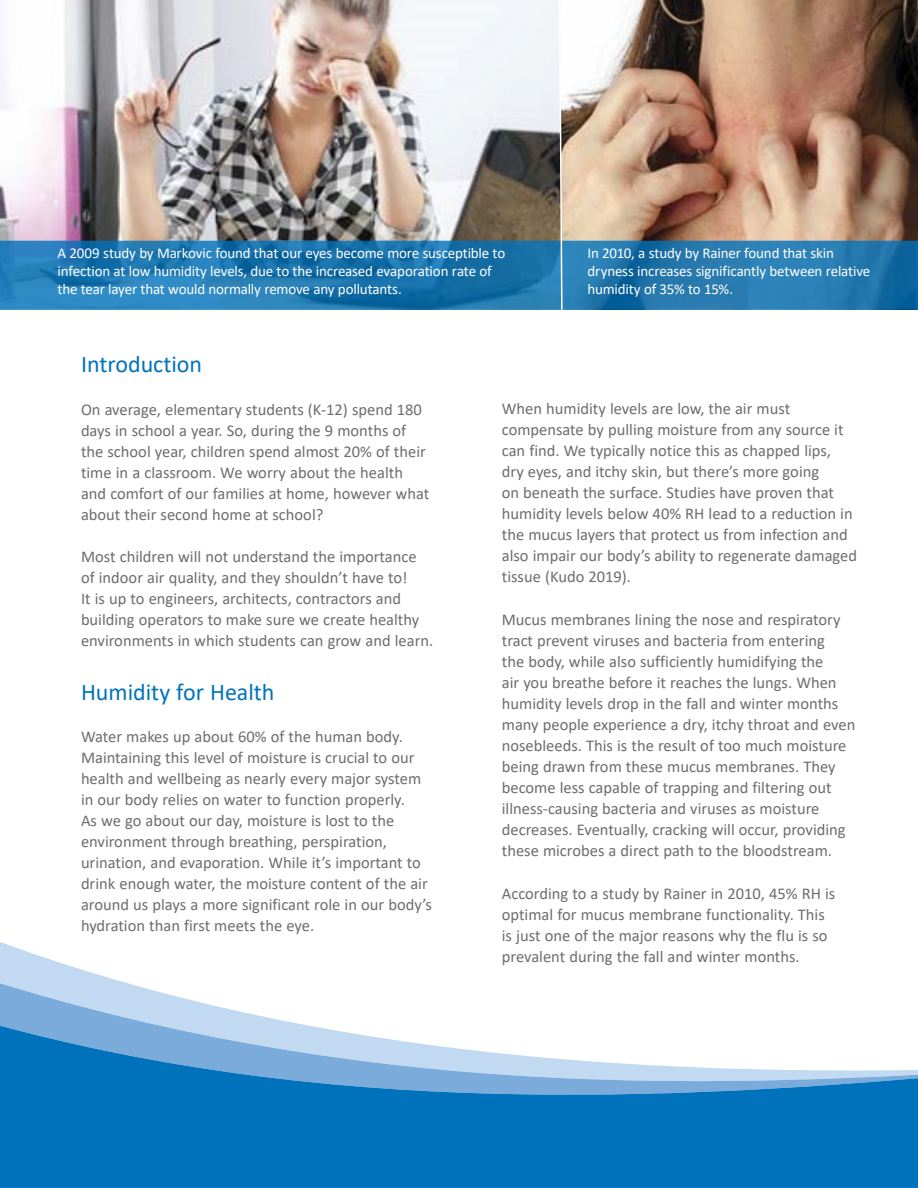
<style>
.page{position:relative;width:918px;height:1188px;background:#fff}
.page>*{position:absolute;margin:0;border:0;box-sizing:border-box;transform-origin:0 0}
.TS_Paragraph_text{font:24px "Calibri";color:#0072bc}
.TS_Paragraph_text-2{font:16.5px/21px "Calibri";color:#6c6d70}
.Hospital_Reference{font:15px/18px "Calibri";letter-spacing:-.015em;color:#fff}
</style>
<div class="page">
<svg style="left:0;top:942px;width:112px;height:37px"></svg>
<svg style="left:0;top:979px;width:198px;height:23px;fill:#c1daf1"></svg>
<svg style="left:0;top:1002px;width:918px;height:186px;fill:#0072bc"></svg>
<img style="left:0;top:0;width:918px;height:241px">
<svg style="left:0;top:241px;width:917px;height:69px;background:#2077af"></svg>
<svg style="left:917px;top:241px;width:1px;height:69px"></svg>
<svg style="left:558px;top:0;width:5px;height:310px"></svg>
<p class="Hospital_Reference" style="left:58px;top:244px;width:449px">A 2009 study by Markovic found that our eyes become more susceptible to infection at low humidity levels, due to the increased evaporation rate of the tear layer that would normally remove any pollutants.</p>
<p class="Hospital_Reference" style="left:588px;top:244px;width:284px">In 2010, a study by Rainer found that skin dryness increases significantly between relative humidity of 35% to 15%.</p>
<p class="TS_Paragraph_text" style="left:81px;top:348px;width:123px">Introduction</p>
<p class="TS_Paragraph_text-2" style="left:81px;top:398px;width:350px">On average, elementary students (K-12) spend 180 days in school a year. So, during the 9 months of the school year, children spend almost 20% of their time in a classroom. We worry about the health and comfort of our families at home, however what about their second home at school?</p>
<p class="TS_Paragraph_text-2" style="left:81px;top:546px;width:354px">Most children will not understand the importance of indoor air quality, and they shouldn’t have to!<br>It is up to engineers, architects, contractors and building operators to make sure we create healthy environments in which students can grow and learn.</p>
<p class="TS_Paragraph_text" style="left:81px;top:675px;width:195px">Humidity for Health</p>
<p class="TS_Paragraph_text-2" style="left:81px;top:726px;width:352px">Water makes up about 60% of the human body.<br>Maintaining this level of moisture is crucial to our health and wellbeing as nearly every major system in our body relies on water to function properly.<br>As we go about our day, moisture is lost to the environment through breathing, perspiration, urination, and evaporation. While it’s important to drink enough water, the moisture content of the air around us plays a more significant role in our body’s hydration than first meets the eye.</p>
<p class="TS_Paragraph_text-2" style="left:502px;top:398px;width:357px">When humidity levels are low, the air must compensate by pulling moisture from any source it can find. We typically notice this as chapped lips, dry eyes, and itchy skin, but there’s more going<br>on beneath the surface. Studies have proven that humidity levels below 40% RH lead to a reduction in the mucus layers that protect us from infection and also impair our body’s ability to regenerate damaged tissue (Kudo 2019).</p>
<p class="TS_Paragraph_text-2" style="left:502px;top:609px;width:355px">Mucus membranes lining the nose and respiratory tract prevent viruses and bacteria from entering<br>the body, while also sufficiently humidifying the<br>air you breathe before it reaches the lungs. When humidity levels drop in the fall and winter months many people experience a dry, itchy throat and even nosebleeds. This is the result of too much moisture being drawn from these mucus membranes. They become less capable of trapping and filtering out illness-causing bacteria and viruses as moisture decreases. Eventually, cracking will occur, providing these microbes a direct path to the bloodstream.</p>
<p class="TS_Paragraph_text-2" style="left:502px;top:882px;width:335px">According to a study by Rainer in 2010, 45% RH is optimal for mucus membrane functionality. This is just one of the major reasons why the flu is so prevalent during the fall and winter months.</p>
</div>
